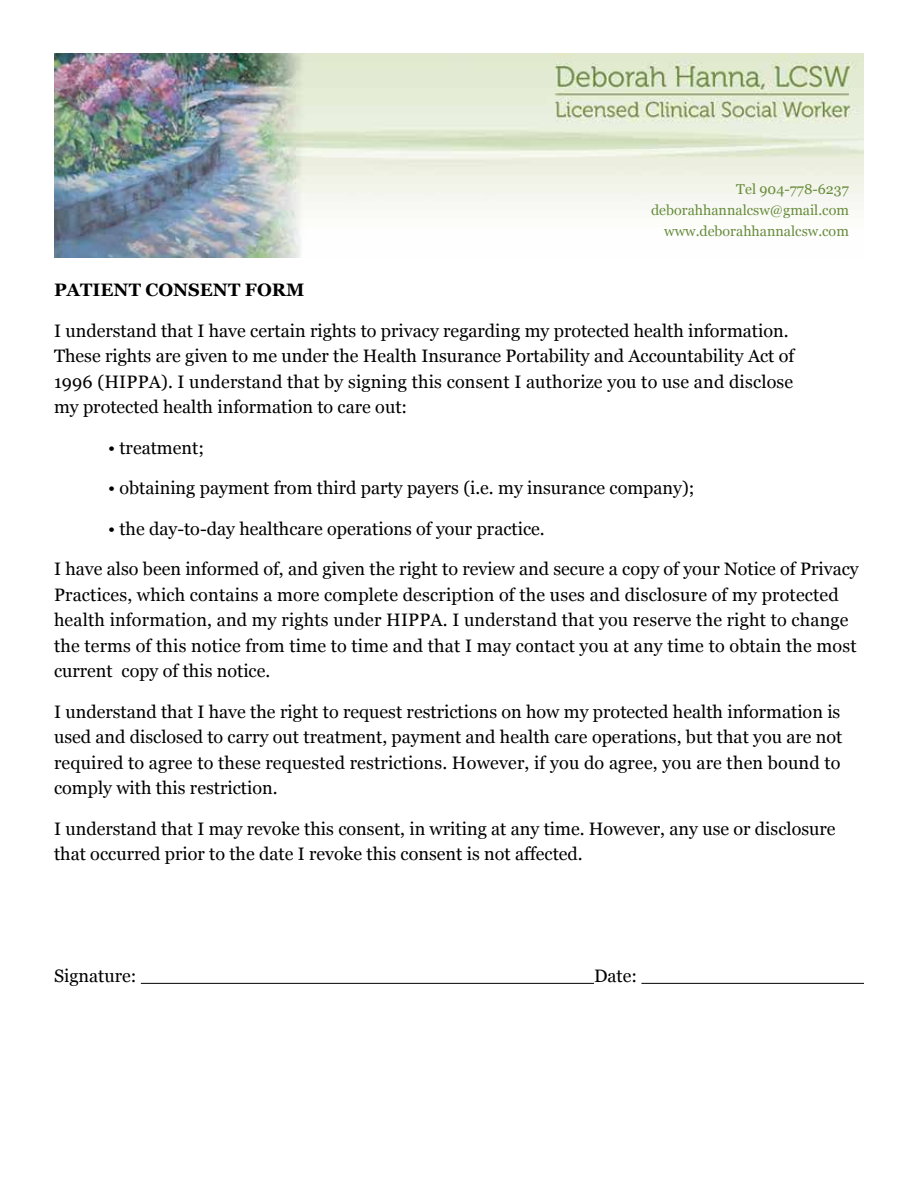
<style>
.page{position:relative;width:918px;height:1188px;background:#fff}
.page>*{position:absolute;margin:0;border:0;box-sizing:border-box;transform-origin:0 0}
.t1{font:18px/25.5px "Georgia";color:#000}
.t2{font:700 18px "Georgia";color:#000}
.t3{font:14.25px/21px "Georgia";color:#688c3c;text-align:right}
</style>
<div class="page">
<img style="left:54px;top:54px;width:810px;height:203px">
<hr style="left:141px;top:983px;width:453px;height:1px;background:#000">
<hr style="left:641px;top:983px;width:223px;height:1px;background:#000">
<p class="t3" style="left:651px;top:178px;width:199px">Tel 904-778-6237 deborahhannalcsw@gmail.com www.deborahhannalcsw.com</p>
<p class="t2" style="left:54px;top:276px;width:252px">PATIENT CONSENT FORM</p>
<p class="t1" style="left:54px;top:317px;width:742px">I understand that I have certain rights to privacy regarding my protected health information.<br>These rights are given to me under the Health Insurance Portability and Accountability Act of 1996 (HIPPA). I understand that by signing this consent I authorize you to use and disclose my protected health information to care out:</p>
<p class="t1" style="left:108px;top:434px;width:98px">• treatment;</p>
<p class="t1" style="left:108px;top:475px;width:588px">• obtaining payment from third party payers (i.e. my insurance company);</p>
<p class="t1" style="left:108px;top:515px;width:438px">• the day-to-day healthcare operations of your practice.</p>
<p class="t1" style="left:54px;top:556px;width:806px">I have also been informed of, and given the right to review and secure a copy of your Notice of Privacy Practices, which contains a more complete description of the uses and disclosure of my protected health information, and my rights under HIPPA. I understand that you reserve the right to change the terms of this notice from time to time and that I may contact you at any time to obtain the most current copy of this notice.</p>
<p class="t1" style="left:54px;top:698px;width:790px;text-align:justify">I understand that I have the right to request restrictions on how my protected health information is used and disclosed to carry out treatment, payment and health care operations, but that you are not required to agree to these requested restrictions. However, if you do agree, you are then bound to comply with this restriction.</p>
<p class="t1" style="left:54px;top:815px;width:783px">I understand that I may revoke this consent, in writing at any time. However, any use or disclosure that occurred prior to the date I revoke this consent is not affected.</p>
<p class="t1" style="left:54px;top:962px;width:84px">Signature:</p>
<p class="t1" style="left:594px;top:962px;width:45px">Date:</p>
</div>
